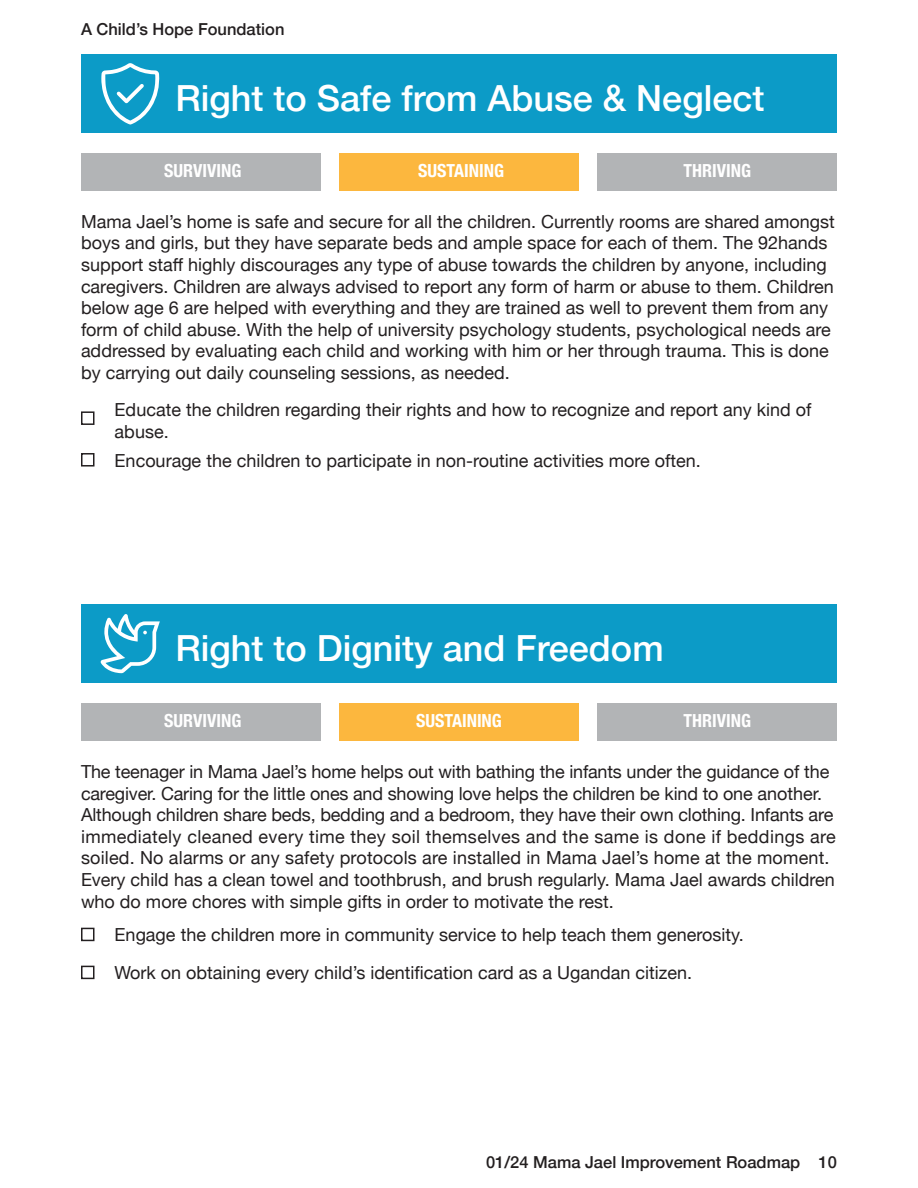
<style>
.page{position:relative;width:918px;height:1188px;background:#fff}
.page>*{position:absolute;margin:0;border:0;box-sizing:border-box;transform-origin:0 0}
.t1{font:500 36px "Helvetica Neue";color:#fff}
.Body{font:18px/21.6px "Helvetica Neue";color:#231f20}
.Table_Header{font:700 condensed 18px "Helvetica Neue";color:#fff}
.Numbering{font:500 16.5px "Helvetica Neue";color:#231f20}
</style>
<div class="page">
<div style="left:81px;top:54px;width:756px;height:79px;background:#0c9bc7"></div>
<div style="left:81px;top:604px;width:756px;height:79px;background:#0c9bc7"></div>
<svg style="left:101px;top:63px;width:58px;height:61px"></svg>
<svg style="left:101px;top:614px;width:59px;height:59px"></svg>
<div style="left:81px;top:411px;width:13px;height:14px;border:2px solid #231f20"></div>
<div style="left:81px;top:928px;width:13px;height:13px;border:2px solid #231f20"></div>
<div style="left:81px;top:453px;width:13px;height:14px;border:2px solid #231f20"></div>
<div style="left:81px;top:966px;width:13px;height:13px;border:2px solid #231f20"></div>
<div style="left:81px;top:153px;width:239px;height:38px;background:#b2b4b6"></div>
<div style="left:81px;top:703px;width:239px;height:38px;background:#b2b4b6"></div>
<div style="left:339px;top:153px;width:240px;height:38px;background:#fcb73e"></div>
<div style="left:339px;top:703px;width:240px;height:38px;background:#fcb73e"></div>
<div style="left:598px;top:153px;width:239px;height:38px;background:#b2b4b6"></div>
<div style="left:598px;top:703px;width:239px;height:38px;background:#b2b4b6"></div>
<p class="Numbering" style="left:81px;top:16px;width:205px">A Child’s Hope Foundation</p>
<h3 class="t1" style="left:176px;top:70px;width:590px">Right to Safe from Abuse &amp; Neglect</h3>
<p class="Table_Header" style="left:164px;top:156px;width:79px">SURVIVING</p>
<p class="Table_Header" style="left:418px;top:156px;width:87px">SUSTAINING</p>
<p class="Table_Header" style="left:684px;top:156px;width:69px">THRIVING</p>
<p class="Body" style="left:81px;top:212px;width:755px">Mama Jael’s home is safe and secure for all the children. Currently rooms are shared amongst boys and girls, but they have separate beds and ample space for each of them. The 92hands support staff highly discourages any type of abuse towards the children by anyone, including caregivers. Children are always advised to report any form of harm or abuse to them. Children below age 6 are helped with everything and they are trained as well to prevent them from any form of child abuse. With the help of university psychology students, psychological needs are addressed by evaluating each child and working with him or her through trauma. This is done by carrying out daily counseling sessions, as needed.</p>
<p class="Body" style="left:115px;top:400px;width:698px">Educate the children regarding their rights and how to recognize and report any kind of abuse.</p>
<p class="Body" style="left:115px;top:450px;width:588px">Encourage the children to participate in non-routine activities more often.</p>
<h3 class="t1" style="left:176px;top:619px;width:490px">Right to Dignity and Freedom</h3>
<p class="Table_Header" style="left:164px;top:706px;width:79px">SURVIVING</p>
<p class="Table_Header" style="left:416px;top:706px;width:87px">SUSTAINING</p>
<p class="Table_Header" style="left:684px;top:706px;width:69px">THRIVING</p>
<p class="Body" style="left:81px;top:762px;width:756px">The teenager in Mama Jael’s home helps out with bathing the infants under the guidance of the caregiver. Caring for the little ones and showing love helps the children be kind to one another.<br>Although children share beds, bedding and a bedroom, they have their own clothing. Infants are immediately cleaned every time they soil themselves and the same is done if beddings are soiled. No alarms or any safety protocols are installed in Mama Jael’s home at the moment.<br>Every child has a clean towel and toothbrush, and brush regularly. Mama Jael awards children who do more chores with simple gifts in order to motivate the rest.</p>
<p class="Body" style="left:115px;top:925px;width:631px">Engage the children more in community service to help teach them generosity.</p>
<p class="Body" style="left:115px;top:963px;width:579px">Work on obtaining every child’s identification card as a Ugandan citizen.</p>
<p class="Numbering" style="left:486px;top:1149px;width:352px">01/24 Mama Jael Improvement Roadmap 10</p>
</div>
